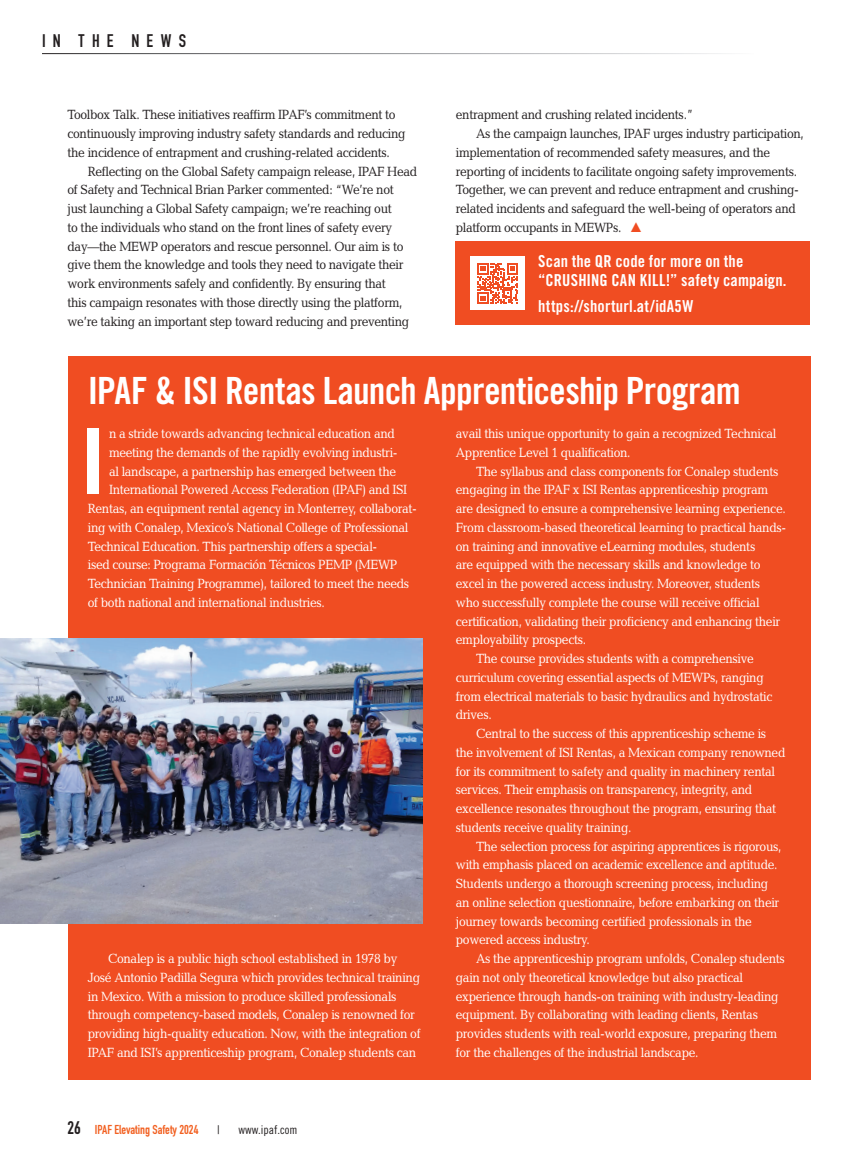
<style>
.page{position:relative;width:851px;height:1161px;background:#fff}
.page>*{position:absolute;margin:0;border:0;box-sizing:border-box;transform-origin:0 0}
.t1{font:700 91.35px "Trade Gothic LT Std";color:#fff;scale:.9 1}
.t2{font:37.5px "Trade Gothic LT Std Bd Cn 20";letter-spacing:-.02em;color:#fff}
.t3{font:18px "DIN Engschrift Std";letter-spacing:.405em;color:#231f20}
.t4{font:16.5px/18.8px "Trade Gothic LT Std Bd Cn 20";letter-spacing:.01em;color:#fff}
.t5{font:13.5px/18.8px "Candida Std";letter-spacing:-.03em;color:#fff;scale:.9 1}
.t6{font:13.5px/18.8px "Candida Std";letter-spacing:-.03em;color:#231f20;scale:.9 1}
.t7{font:12.75px "DIN Engschrift Std";color:#f26021}
.t8{font:12px "Trade Gothic LT Std Cn 18";color:#231f20}
.s1{font-size:18px;color:#231f20}
</style>
<div class="page">
<div style="left:68px;top:356px;width:742px;height:724px;background:#f04d22"></div>
<img style="left:0;top:639px;width:422px;height:285px">
<div style="left:455px;top:242px;width:355px;height:83px;background:#f04d22"></div>
<div style="left:470px;top:256px;width:54px;height:54px;background:#fff"></div>
<svg style="left:477px;top:263px;width:41px;height:41px"></svg>
<h3 class="t3" style="left:42px;top:30px;width:146px">IN THE NEWS</h3>
<p class="t6" style="left:68px;top:105px;width:377px">Toolbox Talk. These initiatives reaffirm IPAF’s commitment to continuously improving industry safety standards and reducing the incidence of entrapment and crushing-related accidents.</p>
<p class="t6" style="left:68px;top:162px;width:390px;text-indent:20px">Reflecting on the Global Safety campaign release, IPAF Head of Safety and Technical Brian Parker commented: “We’re not<br>just launching a Global Safety campaign; we’re reaching out<br>to the individuals who stand on the front lines of safety every day—the MEWP operators and rescue personnel. Our aim is to give them the knowledge and tools they need to navigate their work environments safely and confidently. By ensuring that<br>this campaign resonates with those directly using the platform, we’re taking an important step toward reducing and preventing</p>
<p class="t6" style="left:456px;top:105px;width:265px">entrapment and crushing related incidents.”</p>
<p class="t6" style="left:476px;top:124px;width:365px">As the campaign launches, IPAF urges industry participation,</p>
<p class="t6" style="left:456px;top:143px;width:351px">implementation of recommended safety measures, and the</p>
<p class="t6" style="left:456px;top:162px;width:380px">reporting of incidents to facilitate ongoing safety improvements.</p>
<p class="t6" style="left:456px;top:180px;width:383px">Together, we can prevent and reduce entrapment and crushing-</p>
<p class="t6" style="left:456px;top:199px;width:379px">related incidents and safeguard the well-being of operators and</p>
<p class="t6" style="left:456px;top:218px;width:185px">platform occupants in MEWPs.</p>
<p class="t4" style="left:538px;top:252px;width:250px">Scan the QR code for more on the “CRUSHING CAN KILL!” safety campaign.</p>
<p class="t4" style="left:538px;top:296px;width:157px">https://shorturl.at/idA5W</p>
<h2 class="t2" style="left:88px;top:367px;width:654px">IPAF &amp; ISI Rentas Launch Apprenticeship Program</h2>
<h1 class="t1" style="left:82px;top:406px;width:27px">I</h1>
<p class="t5" style="left:109px;top:424px;width:319px">n a stride towards advancing technical education and</p>
<p class="t5" style="left:456px;top:424px;width:357px">avail this unique opportunity to gain a recognized Technical<br>Apprentice Level 1 qualification.</p>
<p class="t5" style="left:476px;top:462px;width:337px">The syllabus and class components for Conalep students</p>
<p class="t5" style="left:456px;top:480px;width:349px">engaging in the IPAF x ISI Rentas apprenticeship program</p>
<p class="t5" style="left:456px;top:499px;width:368px">are designed to ensure a comprehensive learning experience.</p>
<p class="t5" style="left:456px;top:518px;width:368px">From classroom-based theoretical learning to practical hands-</p>
<p class="t5" style="left:456px;top:537px;width:334px">on training and innovative eLearning modules, students</p>
<p class="t5" style="left:456px;top:555px;width:340px">are equipped with the necessary skills and knowledge to</p>
<p class="t5" style="left:456px;top:574px;width:340px">excel in the powered access industry. Moreover, students</p>
<p class="t5" style="left:456px;top:593px;width:339px">who successfully complete the course will receive official</p>
<p class="t5" style="left:456px;top:612px;width:362px">certification, validating their proficiency and enhancing their</p>
<p class="t5" style="left:456px;top:630px;width:146px">employability prospects.</p>
<p class="t5" style="left:476px;top:649px;width:310px">The course provides students with a comprehensive</p>
<p class="t5" style="left:456px;top:668px;width:343px">curriculum covering essential aspects of MEWPs, ranging</p>
<p class="t5" style="left:456px;top:687px;width:353px">from electrical materials to basic hydraulics and hydrostatic</p>
<p class="t5" style="left:456px;top:705px;width:41px">drives.</p>
<p class="t5" style="left:476px;top:724px;width:324px">Central to the success of this apprenticeship scheme is</p>
<p class="t5" style="left:456px;top:743px;width:367px">the involvement of ISI Rentas, a Mexican company renowned</p>
<p class="t5" style="left:456px;top:762px;width:356px">for its commitment to safety and quality in machinery rental</p>
<p class="t5" style="left:456px;top:780px;width:331px">services. Their emphasis on transparency, integrity, and</p>
<p class="t5" style="left:456px;top:799px;width:357px">excellence resonates throughout the program, ensuring that</p>
<p class="t5" style="left:456px;top:818px;width:196px">students receive quality training.</p>
<p class="t5" style="left:476px;top:837px;width:341px">The selection process for aspiring apprentices is rigorous,</p>
<p class="t5" style="left:456px;top:855px;width:359px">with emphasis placed on academic excellence and aptitude.</p>
<p class="t5" style="left:456px;top:874px;width:349px">Students undergo a thorough screening process, including</p>
<p class="t5" style="left:456px;top:893px;width:361px">an online selection questionnaire, before embarking on their</p>
<p class="t5" style="left:456px;top:912px;width:330px">journey towards becoming certified professionals in the</p>
<p class="t5" style="left:456px;top:930px;width:150px">powered access industry.</p>
<p class="t5" style="left:476px;top:949px;width:344px">As the apprenticeship program unfolds, Conalep students</p>
<p class="t5" style="left:456px;top:968px;width:320px">gain not only theoretical knowledge but also practical</p>
<p class="t5" style="left:456px;top:987px;width:360px">experience through hands-on training with industry-leading</p>
<p class="t5" style="left:456px;top:1005px;width:337px">equipment. By collaborating with leading clients, Rentas</p>
<p class="t5" style="left:456px;top:1024px;width:359px">provides students with real-world exposure, preparing them</p>
<p class="t5" style="left:456px;top:1043px;width:271px">for the challenges of the industrial landscape.</p>
<p class="t5" style="left:109px;top:443px;width:322px">meeting the demands of the rapidly evolving industri-</p>
<p class="t5" style="left:109px;top:462px;width:320px">al landscape, a partnership has emerged between the</p>
<p class="t5" style="left:109px;top:480px;width:333px">International Powered Access Federation (IPAF) and ISI</p>
<p class="t5" style="left:88px;top:499px;width:367px">Rentas, an equipment rental agency in Monterrey, collaborat-</p>
<p class="t5" style="left:88px;top:518px;width:358px">ing with Conalep, Mexico’s National College of Professional</p>
<p class="t5" style="left:88px;top:537px;width:323px">Technical Education. This partnership offers a special-</p>
<p class="t5" style="left:88px;top:555px;width:345px">ised course: Programa Formación Técnicos PEMP (MEWP</p>
<p class="t5" style="left:88px;top:574px;width:359px">Technician Training Programme), tailored to meet the needs</p>
<p class="t5" style="left:88px;top:593px;width:265px">of both national and international industries.</p>
<p class="t5" style="left:88px;top:949px;width:371px;text-indent:20px">Conalep is a public high school established in 1978 by José Antonio Padilla Segura which provides technical training in Mexico. With a mission to produce skilled professionals through competency-based models, Conalep is renowned for providing high-quality education. Now, with the integration of IPAF and ISI’s apprenticeship program, Conalep students can</p>
<p class="t7" style="left:68px;top:1122px;width:132px"><span class="s1">26</span> IPAF Elevating Safety 2024</p>
<p class="t8" style="left:217px;top:1123px;width:4px">|</p>
<p class="t8" style="left:238px;top:1123px;width:60px">www.ipaf.com</p>
</div>
